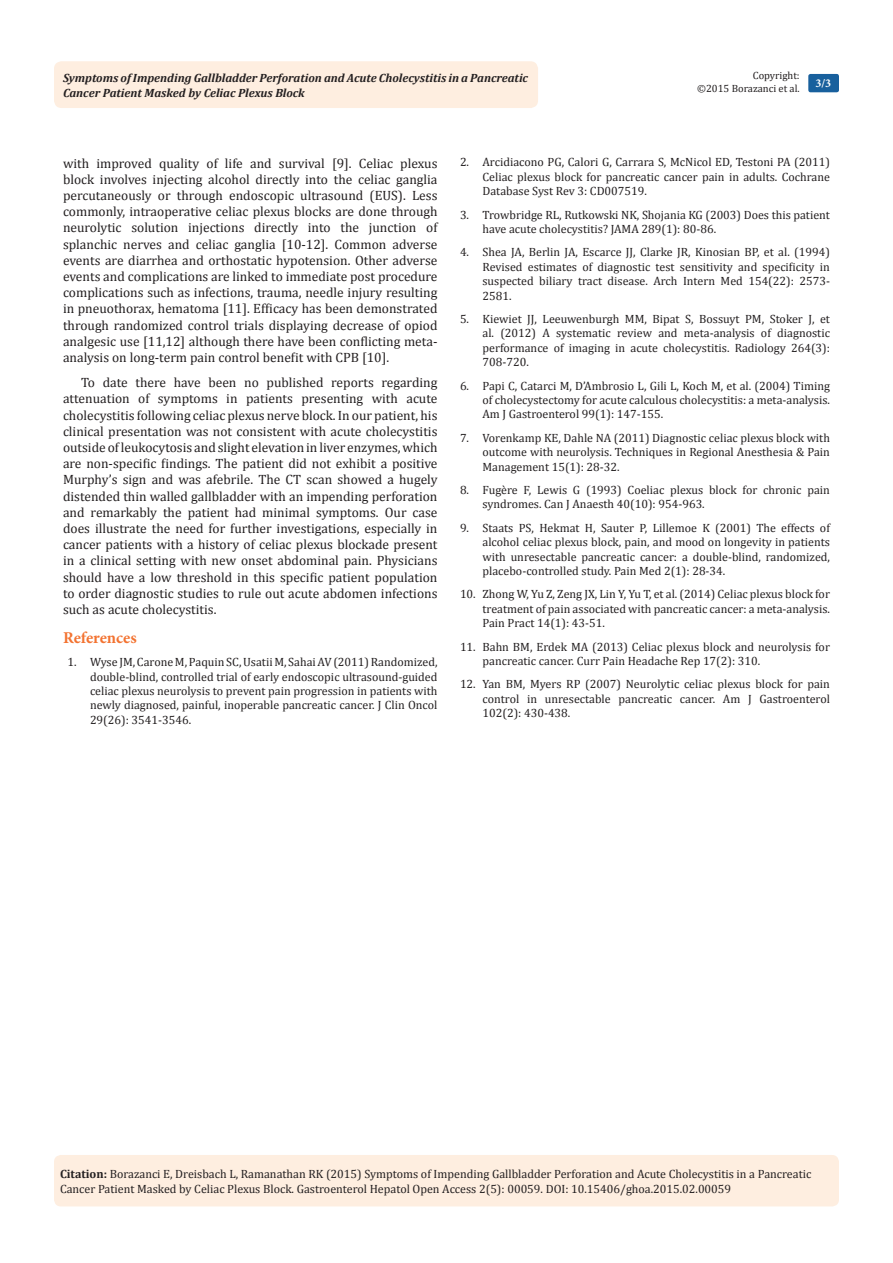
<style>
.page{position:relative;width:893px;height:1263px;background:#fff}
.page>*{position:absolute;margin:0;border:0;box-sizing:border-box;transform-origin:0 0}
.t1{font:700 16.5px "Minion Pro";letter-spacing:-.005em;color:#f37331}
.t2{font:13.5px/16.2px "Cambria";color:#231f20;text-align:justify}
.Citation{font:12px/14.4px "Cambria";color:#231f20;text-align:justify}
.t3{font:italic 700 12px/14.4px "Cambria";color:#231f20}
.t4{font:700 12px "Minion Pro";color:#fff}
.t5{font:10.5px "Cambria";color:#231f20}
.s1{font-weight:700}
</style>
<div class="page">
<div style="left:54px;top:61px;width:484px;height:47px;background:#feeee0;border-radius:8px"></div>
<div style="left:808px;top:74px;width:31px;height:18px;background:#18609d;border-radius:2px"></div>
<div style="left:54px;top:1155px;width:785px;height:51px;background:#feeee0;border-radius:7px"></div>
<p class="t5" style="left:753px;top:69px;width:48px">Copyright:</p>
<p class="t5" style="left:697px;top:82px;width:104px">©2015 Borazanci et al.</p>
<p class="t3" style="left:63px;top:70px;width:467px">Symptoms of Impending Gallbladder Perforation and Acute Cholecystitis in a Pancreatic<br>Cancer Patient Masked by Celiac Plexus Block</p>
<p class="t4" style="left:815px;top:75px;width:17px">3/3</p>
<p class="t2" style="left:63px;top:155px;width:376px">with improved quality of life and survival [9]. Celiac plexus block involves injecting alcohol directly into the celiac ganglia percutaneously or through endoscopic ultrasound (EUS). Less commonly, intraoperative celiac plexus blocks are done through neurolytic solution injections directly into the junction of splanchic nerves and celiac ganglia [10-12]. Common adverse events are diarrhea and orthostatic hypotension. Other adverse events and complications are linked to immediate post procedure complications such as infections, trauma, needle injury resulting in pneuothorax, hematoma [11]. Efficacy has been demonstrated through randomized control trials displaying decrease of opiod analgesic use [11,12] although there have been conflicting meta&shy;analysis on long-term pain control benefit with CPB [10].</p>
<p class="t2" style="left:63px;top:374px;width:376px;text-indent:18px">To date there have been no published reports regarding attenuation of symptoms in patients presenting with acute cholecystitis following celiac plexus nerve block. In our patient, his clinical presentation was not consistent with acute cholecystitis outside of leukocytosis and slight elevation in liver enzymes, which are non-specific findings. The patient did not exhibit a positive Murphy’s sign and was afebrile. The CT scan showed a hugely distended thin walled gallbladder with an impending perforation and remarkably the patient had minimal symptoms. Our case does illustrate the need for further investigations, especially in cancer patients with a history of celiac plexus blockade present in a clinical setting with new onset abdominal pain. Physicians should have a low threshold in this specific patient population to order diagnostic studies to rule out acute abdomen infections such as acute cholecystitis.</p>
<p class="t1" style="left:63px;top:626px;width:75px">References</p>
<p class="Citation" style="left:90px;top:655px;width:349px;text-indent:-22px">1. Wyse JM, Carone M, Paquin SC, Usatii M, Sahai AV (2011) Randomized, double-blind, controlled trial of early endoscopic ultrasound-guided celiac plexus neurolysis to prevent pain progression in patients with newly diagnosed, painful, inoperable pancreatic cancer. J Clin Oncol 29(26): 3541-3546.</p>
<p class="Citation" style="left:482px;top:155px;width:349px;text-indent:-22px">2. Arcidiacono PG, Calori G, Carrara S, McNicol ED, Testoni PA (2011)<br>Celiac plexus block for pancreatic cancer pain in adults. Cochrane Database Syst Rev 3: CD007519.</p>
<p class="Citation" style="left:482px;top:207px;width:349px;text-indent:-22px">3. Trowbridge RL, Rutkowski NK, Shojania KG (2003) Does this patient have acute cholecystitis? JAMA 289(1): 80-86.</p>
<p class="Citation" style="left:482px;top:245px;width:349px;text-indent:-22px">4. Shea JA, Berlin JA, Escarce JJ, Clarke JR, Kinosian BP, et al. (1994)<br>Revised estimates of diagnostic test sensitivity and specificity in suspected biliary tract disease. Arch Intern Med 154(22): 2573- 2581.</p>
<p class="Citation" style="left:482px;top:312px;width:349px;text-indent:-22px">5. Kiewiet JJ, Leeuwenburgh MM, Bipat S, Bossuyt PM, Stoker J, et al. (2012) A systematic review and meta-analysis of diagnostic performance of imaging in acute cholecystitis. Radiology 264(3):<br>708-720.</p>
<p class="Citation" style="left:482px;top:378px;width:349px;text-indent:-22px">6. Papi C, Catarci M, D’Ambrosio L, Gili L, Koch M, et al. (2004) Timing of cholecystectomy for acute calculous cholecystitis: a meta-analysis.<br>Am J Gastroenterol 99(1): 147-155.</p>
<p class="Citation" style="left:482px;top:430px;width:349px;text-indent:-22px">7. Vorenkamp KE, Dahle NA (2011) Diagnostic celiac plexus block with outcome with neurolysis. Techniques in Regional Anesthesia &amp; Pain Management 15(1): 28-32.</p>
<p class="Citation" style="left:482px;top:483px;width:349px;text-indent:-22px">8. Fugère F, Lewis G (1993) Coeliac plexus block for chronic pain syndromes. Can J Anaesth 40(10): 954-963.</p>
<p class="Citation" style="left:482px;top:520px;width:349px;text-indent:-22px">9. Staats PS, Hekmat H, Sauter P, Lillemoe K (2001) The effects of alcohol celiac plexus block, pain, and mood on longevity in patients with unresectable pancreatic cancer: a double-blind, randomized, placebo-controlled study. Pain Med 2(1): 28-34.</p>
<p class="Citation" style="left:482px;top:587px;width:349px;text-indent:-22px">10. Zhong W, Yu Z, Zeng JX, Lin Y, Yu T, et al. (2014) Celiac plexus block for treatment of pain associated with pancreatic cancer: a meta-analysis.<br>Pain Pract 14(1): 43-51.</p>
<p class="Citation" style="left:482px;top:639px;width:349px;text-indent:-22px">11. Bahn BM, Erdek MA (2013) Celiac plexus block and neurolysis for pancreatic cancer. Curr Pain Headache Rep 17(2): 310.</p>
<p class="Citation" style="left:482px;top:677px;width:349px;text-indent:-22px">12. Yan BM, Myers RP (2007) Neurolytic celiac plexus block for pain control in unresectable pancreatic cancer. Am J Gastroenterol 102(2): 430-438.</p>
<p class="Citation" style="left:60px;top:1167px;width:753px"><span class="s1">Citation:</span> Borazanci E, Dreisbach L, Ramanathan RK (2015) Symptoms of Impending Gallbladder Perforation and Acute Cholecystitis in a Pancreatic<br>Cancer Patient Masked by Celiac Plexus Block. Gastroenterol Hepatol Open Access 2(5): 00059. DOI: 10.15406/ghoa.2015.02.00059</p>
</div>
